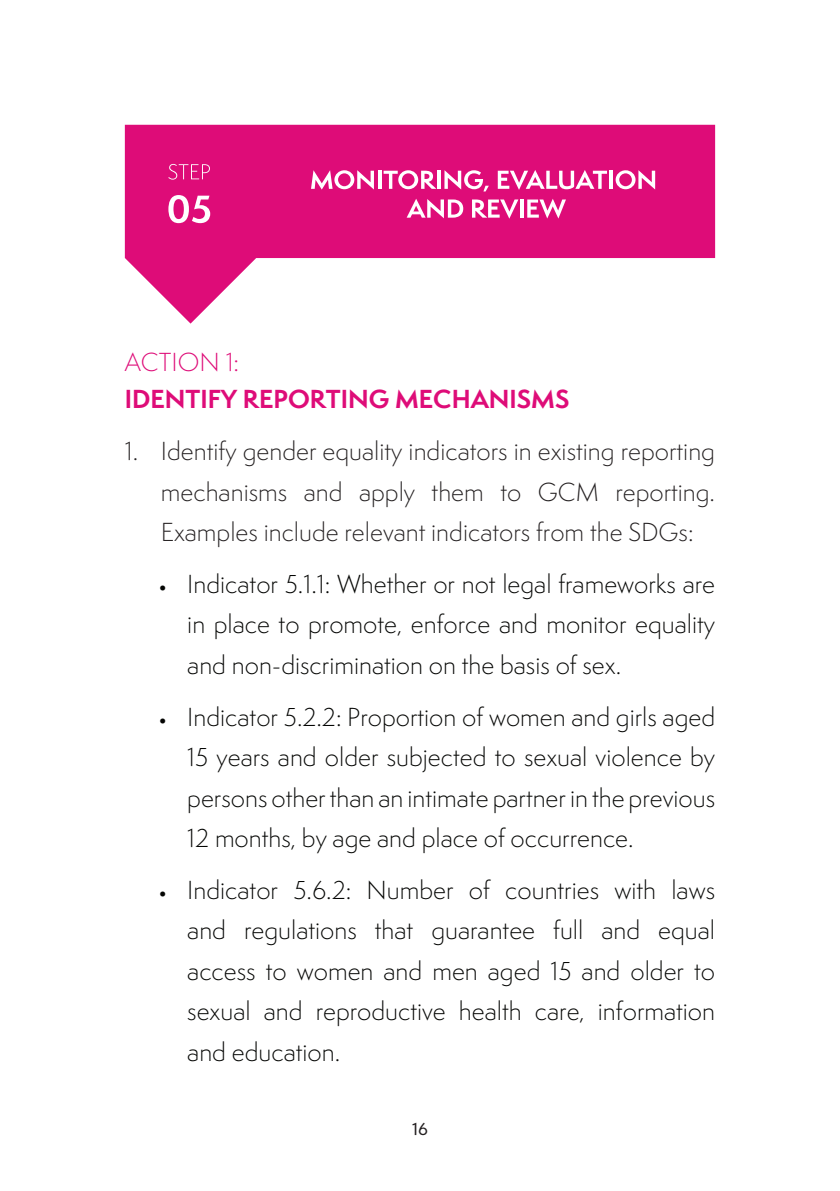
<style>
.page{position:relative;width:840px;height:1191px;background:#fff}
.page>*{position:absolute;margin:0;border:0;box-sizing:border-box;transform-origin:0 0}
.t1{font:300 24px/40.4px "Semplicita Pro";color:#040503;text-align:justify}
.t2{font:300 24px/40.4px "Semplicita Pro";color:#231f20;text-align:justify}
.t3{font:700 24px "Semplicita Pro";color:#de0c78}
.t4{font:300 24px "Semplicita Pro";color:#de0c78}
.t5{font:500 16px "Semplicita Pro";color:#231f20}
.s1{font-family:"Calibri";font-weight:400;font-size:16px}
</style>
<div class="page">
<svg style="left:125px;top:125px;width:589px;height:199px;fill:#de0c78"></svg>
<svg style="left:311px;top:170px;width:63px;height:20px"></svg>
<svg style="left:377px;top:171px;width:4px;height:18px"></svg>
<svg style="left:383px;top:170px;width:53px;height:19px"></svg>
<hr style="left:437px;top:171px;width:3px;height:18px;background:#fff">
<svg style="left:444px;top:170px;width:44px;height:21px"></svg>
<svg style="left:497px;top:170px;width:109px;height:20px"></svg>
<hr style="left:609px;top:171px;width:3px;height:18px;background:#fff">
<svg style="left:615px;top:170px;width:39px;height:19px"></svg>
<svg style="left:406px;top:199px;width:57px;height:19px"></svg>
<svg style="left:471px;top:199px;width:47px;height:20px"></svg>
<svg style="left:519px;top:199px;width:4px;height:19px"></svg>
<svg style="left:527px;top:199px;width:38px;height:20px"></svg>
<svg style="left:168px;top:164px;width:42px;height:16px"></svg>
<svg style="left:168px;top:195px;width:42px;height:28px"></svg>
<p class="t4" style="left:125px;top:346px;width:116px">ACTION 1:</p>
<p class="t3" style="left:125px;top:381px;width:446px">IDENTIFY REPORTING MECHANISMS</p>
<p class="t2" style="left:161px;top:431px;width:555px;text-indent:-36px">1. Identify gender equality indicators in existing reporting mechanisms and apply them to GCM reporting.<br>Examples include relevant indicators from the SDGs:</p>
<p class="t1" style="left:187px;top:564px;width:529px;text-indent:-28px"><span class="s1">•</span> Indicator 5.1.1: Whether or not legal frameworks are in place to promote, enforce and monitor equality and non-discrimination on the basis of sex.</p>
<p class="t1" style="left:187px;top:696px;width:529px;text-indent:-28px"><span class="s1">•</span> Indicator 5.2.2: Proportion of women and girls aged 15 years and older subjected to sexual violence by persons other than an intimate partner in the previous 12 months, by age and place of occurrence.</p>
<p class="t1" style="left:187px;top:869px;width:529px;text-indent:-28px"><span class="s1">•</span> Indicator 5.6.2: Number of countries with laws and regulations that guarantee full and equal access to women and men aged 15 and older to sexual and reproductive health care, information and education.</p>
<p class="t5" style="left:412px;top:1117px;width:17px">16</p>
</div>
